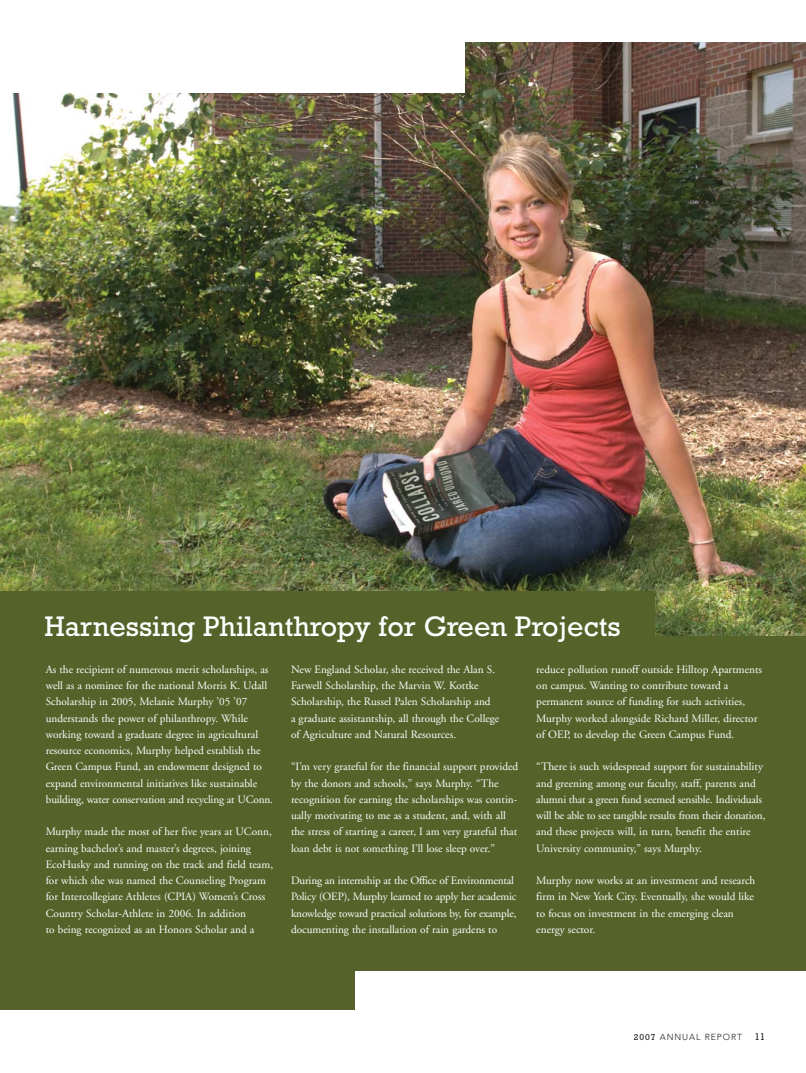
<style>
.page{position:relative;width:806px;height:1073px;background:#fff}
.page>*{position:absolute;margin:0;border:0;box-sizing:border-box;transform-origin:0 0}
.t1{font:28.75px "Rockwell";color:#fff}
.t2{font:11.25px/16.2px "Adobe Garamond";color:#fff}
.t3{font:300 8.75px "Avenir";letter-spacing:.105em;color:#231f20}
.s1{font-family:"Rockwell";font-weight:400}
.s2{font-family:"Rockwell";font-weight:400;font-size:10px}
</style>
<div class="page">
<img style="left:0;top:42px;width:805px;height:595px">
<div style="left:0;top:637px;width:805px;height:373px;background:#55632b"></div>
<div style="left:0;top:592px;width:654px;height:60px;background:#55632b"></div>
<div style="left:0;top:22px;width:464px;height:71px;background:#fff"></div>
<div style="left:355px;top:972px;width:450px;height:51px;background:#fff"></div>
<h1 class="t1" style="left:44px;top:617px;width:577px">Harnessing Philanthropy for Green Projects</h1>
<p class="t2" style="left:46px;top:662px;width:229px">As the recipient of numerous merit scholarships, as well as a nominee for the national Morris K. Udall Scholarship in 2005, Melanie Murphy ’05 ’07 understands the power of philanthropy. While working toward a graduate degree in agricultural resource economics, Murphy helped establish the Green Campus Fund, an endowment designed to expand environmental initiatives like sustainable building, water conservation and recycling at UConn.</p>
<p class="t2" style="left:46px;top:825px;width:229px">Murphy made the most of her five years at UConn, earning bachelor’s and master’s degrees, joining EcoHusky and running on the track and field team, for which she was named the Counseling Program for Intercollegiate Athletes (CPIA) Women’s Cross Country Scholar-Athlete in 2006. In addition<br>to being recognized as an Honors Scholar and a</p>
<p class="t2" style="left:291px;top:662px;width:210px">New England Scholar, she received the Alan S.<br>Farwell Scholarship, the Marvin W. Kottke Scholarship, the Russel Palen Scholarship and<br>a graduate assistantship, all through the College of Agriculture and Natural Resources.</p>
<p class="t2" style="left:291px;top:760px;width:229px">“I’m very grateful for the financial support provided by the donors and schools,” says Murphy. “The recognition for earning the scholarships was contin&shy;ually motivating to me as a student, and, with all the stress of starting a career, I am very grateful that loan debt is not something I’ll lose sleep over.”</p>
<p class="t2" style="left:291px;top:873px;width:227px">During an internship at the Office of Environmental Policy (OEP), Murphy learned to apply her academic knowledge toward practical solutions by, for example, documenting the installation of rain gardens to</p>
<p class="t2" style="left:536px;top:662px;width:227px">reduce pollution runoff outside Hilltop Apartments on campus. Wanting to contribute toward a permanent source of funding for such activities, Murphy worked alongside Richard Miller, director of OEP, to develop the Green Campus Fund.</p>
<p class="t2" style="left:536px;top:760px;width:230px">“There is such widespread support for sustainability and greening among our faculty, staff, parents and alumni that a green fund seemed sensible. Individuals will be able to see tangible results from their donation, and these projects will, in turn, benefit the entire University community,” says Murphy.</p>
<p class="t2" style="left:536px;top:873px;width:220px">Murphy now works at an investment and research firm in New York City. Eventually, she would like to focus on investment in the emerging clean energy sector.</p>
<p class="t3" style="left:633px;top:1033px;width:133px"><span class="s1">2007</span> ANNUAL REPORT <span class="s2">11</span></p>
</div>
